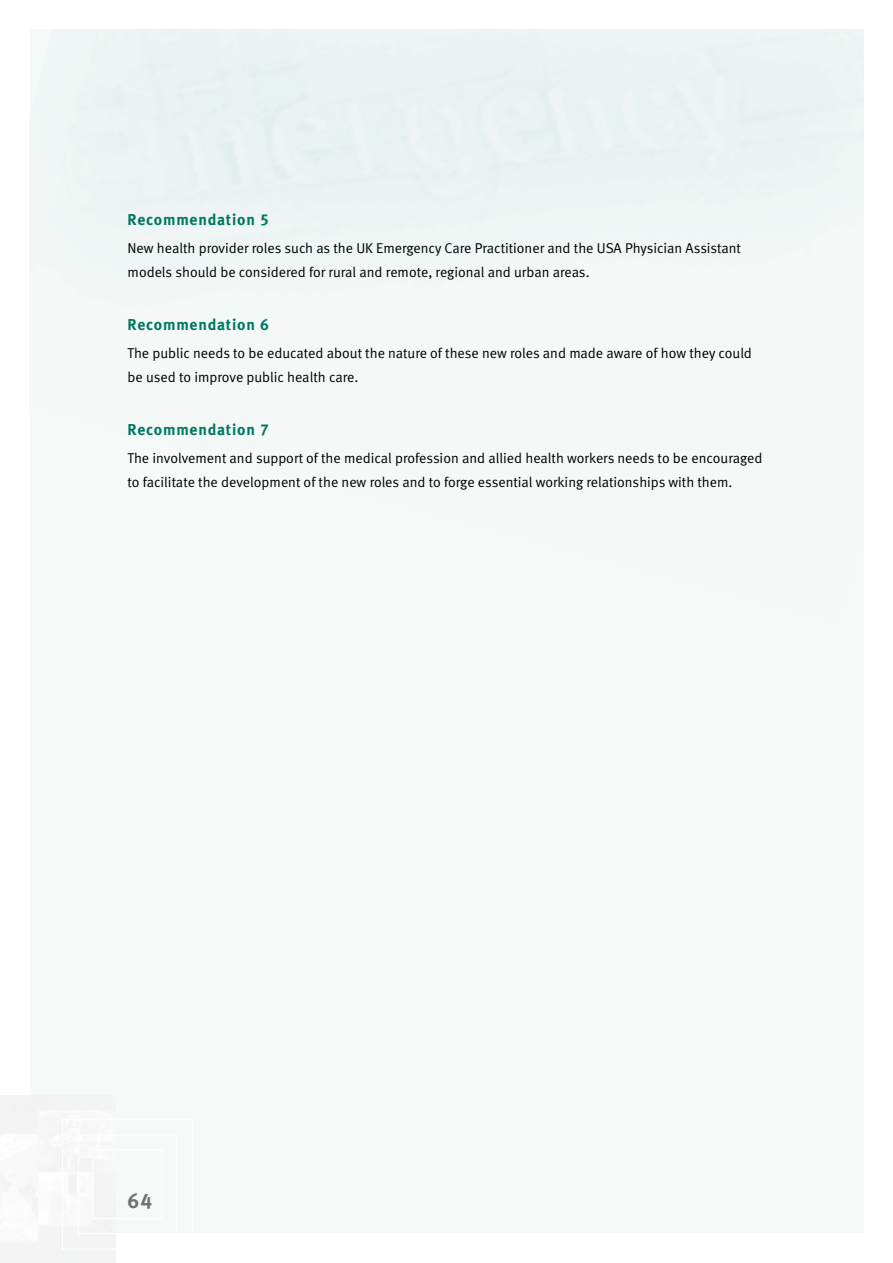
<style>
.page{position:relative;width:893px;height:1263px;background:#fff}
.page>*{position:absolute;margin:0;border:0;box-sizing:border-box;transform-origin:0 0}
.t1{font:21px "Meta Bold LF";color:#707173}
.t2{font:15.75px "Meta Bold LF";letter-spacing:.05em;color:#007762}
.t3{font:14.25px/24px "Meta Normal LF";color:#000}
</style>
<div class="page">
<div style="left:30px;top:30px;width:833px;height:1203px;background:#f5faf9"></div>
<p class="t2" style="left:128px;top:210px;width:143px">Recommendation 5</p>
<p class="t3" style="left:128px;top:236px;width:615px">New health provider roles such as the UK Emergency Care Practitioner and the USA Physician Assistant models should be considered for rural and remote, regional and urban areas.</p>
<p class="t2" style="left:128px;top:315px;width:143px">Recommendation 6</p>
<p class="t3" style="left:128px;top:341px;width:626px">The public needs to be educated about the nature of these new roles and made aware of how they could be used to improve public health care.</p>
<p class="t2" style="left:128px;top:420px;width:143px">Recommendation 7</p>
<p class="t3" style="left:128px;top:446px;width:636px">The involvement and support of the medical profession and allied health workers needs to be encouraged to facilitate the development of the new roles and to forge essential working relationships with them.</p>
<h1 class="t1" style="left:128px;top:1188px;width:26px">64</h1>
</div>
